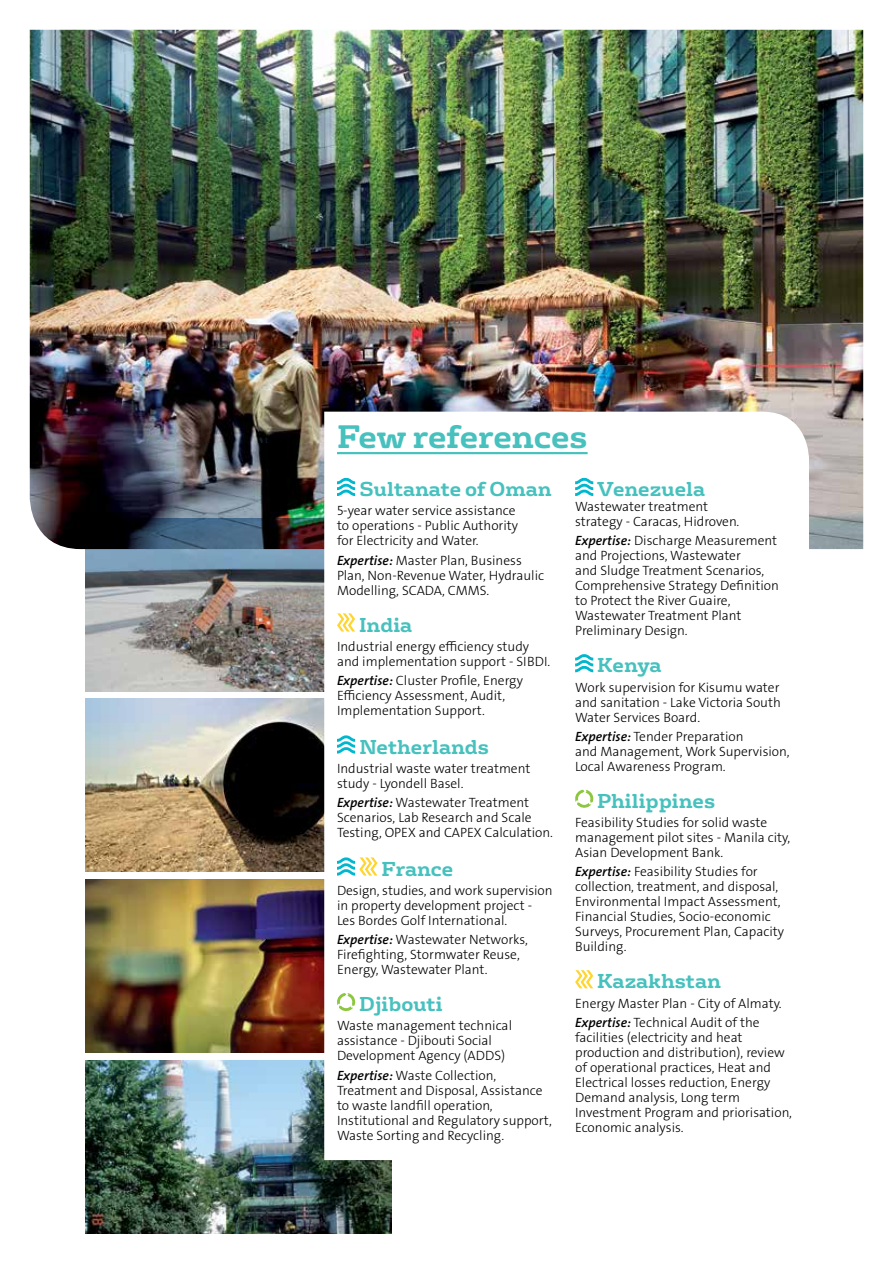
<style>
.page{position:relative;width:893px;height:1263px;background:#fff}
.page>*{position:absolute;margin:0;border:0;box-sizing:border-box;transform-origin:0 0}
.t1{font:700 31.5px "FS Rufus";letter-spacing:-.01em;color:#46c1be}
.t2{font:700 19.5px "FS Rufus";color:#46c1be}
.t3{font:13.5px/15px "The Sans Veolia W3 Lig";color:#000}
.s1{font-family:"The Sans Veolia W6 Se Bld It"}
</style>
<div class="page">
<img style="left:30px;top:30px;width:833px;height:519px">
<img style="left:85px;top:879px;width:239px;height:173px">
<img style="left:85px;top:518px;width:239px;height:173px">
<img style="left:85px;top:699px;width:239px;height:173px">
<img style="left:85px;top:1060px;width:307px;height:173px">
<svg style="left:324px;top:412px;width:485px;height:748px"></svg>
<hr style="left:337px;top:452px;width:251px;height:2px;background:#46c1be">
<svg style="left:337px;top:478px;width:18px;height:18px"></svg>
<svg style="left:337px;top:613px;width:18px;height:18px"></svg>
<svg style="left:337px;top:735px;width:18px;height:18px"></svg>
<svg style="left:337px;top:857px;width:40px;height:18px"></svg>
<svg style="left:337px;top:993px;width:18px;height:18px"></svg>
<svg style="left:575px;top:478px;width:18px;height:18px"></svg>
<svg style="left:575px;top:654px;width:18px;height:18px"></svg>
<svg style="left:575px;top:790px;width:18px;height:18px"></svg>
<svg style="left:575px;top:970px;width:18px;height:18px"></svg>
<h1 class="t1" style="left:337px;top:409px;width:252px">Few references</h1>
<h2 class="t2" style="left:359px;top:472px;width:194px">Sultanate of Oman</h2>
<p class="t3" style="left:337px;top:503px;width:183px">5-year water service assistance to operations - Public Authority for Electricity and Water.</p>
<p class="t3" style="left:337px;top:552px;width:209px"><span class="s1">Expertise:</span> Master Plan, Business<br>Plan, Non-Revenue Water, Hydraulic<br>Modelling, SCADA, CMMS.</p>
<h2 class="t2" style="left:359px;top:608px;width:55px">India</h2>
<p class="t3" style="left:337px;top:639px;width:215px">Industrial energy efficiency study and implementation support - SIBDI.</p>
<p class="t3" style="left:337px;top:673px;width:188px"><span class="s1">Expertise:</span> Cluster Profile, Energy<br>Efficiency Assessment, Audit,<br>Implementation Support.</p>
<h2 class="t2" style="left:359px;top:730px;width:131px">Netherlands</h2>
<p class="t3" style="left:337px;top:761px;width:195px">Industrial waste water treatment study - Lyondell Basel.</p>
<p class="t3" style="left:337px;top:795px;width:217px"><span class="s1">Expertise:</span> Wastewater Treatment<br>Scenarios, Lab Research and Scale<br>Testing, OPEX and CAPEX Calculation.</p>
<h2 class="t2" style="left:381px;top:852px;width:73px">France</h2>
<p class="t3" style="left:337px;top:883px;width:217px">Design, studies, and work supervision in property development project -<br>Les Bordes Golf International.</p>
<p class="t3" style="left:337px;top:932px;width:192px"><span class="s1">Expertise:</span> Wastewater Networks,<br>Firefighting, Stormwater Reuse,<br>Energy, Wastewater Plant.</p>
<h2 class="t2" style="left:359px;top:987px;width:85px">Djibouti</h2>
<p class="t3" style="left:337px;top:1018px;width:177px">Waste management technical assistance - Djibouti Social<br>Development Agency (ADDS)</p>
<p class="t3" style="left:337px;top:1068px;width:216px"><span class="s1">Expertise:</span> Waste Collection, Treatment and Disposal, Assistance to waste landfill operation, Institutional and Regulatory support, Waste Sorting and Recycling.</p>
<h2 class="t2" style="left:597px;top:472px;width:109px">Venezuela</h2>
<p class="t3" style="left:575px;top:499px;width:166px">Wastewater treatment strategy - Caracas, Hidroven.</p>
<p class="t3" style="left:575px;top:533px;width:205px"><span class="s1">Expertise:</span> Discharge Measurement and Projections, Wastewater<br>and Sludge Treatment Scenarios,<br>Comprehensive Strategy Definition to Protect the River Guaire,<br>Wastewater Treatment Plant<br>Preliminary Design.</p>
<h2 class="t2" style="left:597px;top:648px;width:66px">Kenya</h2>
<p class="t3" style="left:575px;top:679px;width:207px;text-align:justify">Work supervision for Kisumu water and sanitation - Lake Victoria South Water Services Board.</p>
<p class="t3" style="left:575px;top:729px;width:216px"><span class="s1">Expertise:</span> Tender Preparation<br>and Management, Work Supervision,<br>Local Awareness Program.</p>
<h2 class="t2" style="left:597px;top:784px;width:119px">Philippines</h2>
<p class="t3" style="left:575px;top:815px;width:217px">Feasibility Studies for solid waste management pilot sites - Manila city,<br>Asian Development Bank.</p>
<p class="t3" style="left:575px;top:864px;width:210px"><span class="s1">Expertise:</span> Feasibility Studies for collection, treatment, and disposal,<br>Environmental Impact Assessment,<br>Financial Studies, Socio-economic<br>Surveys, Procurement Plan, Capacity<br>Building.</p>
<h2 class="t2" style="left:597px;top:964px;width:125px">Kazakhstan</h2>
<p class="t3" style="left:575px;top:993px;width:208px;line-height:19.2px">Energy Master Plan - City of Almaty.<br><span class="s1">Expertise:</span> Technical Audit of the</p>
<p class="t3" style="left:575px;top:1030px;width:218px">facilities (electricity and heat production and distribution), review of operational practices, Heat and Electrical losses reduction, Energy Demand analysis, Long term Investment Program and priorisation, Economic analysis.</p>
</div>
